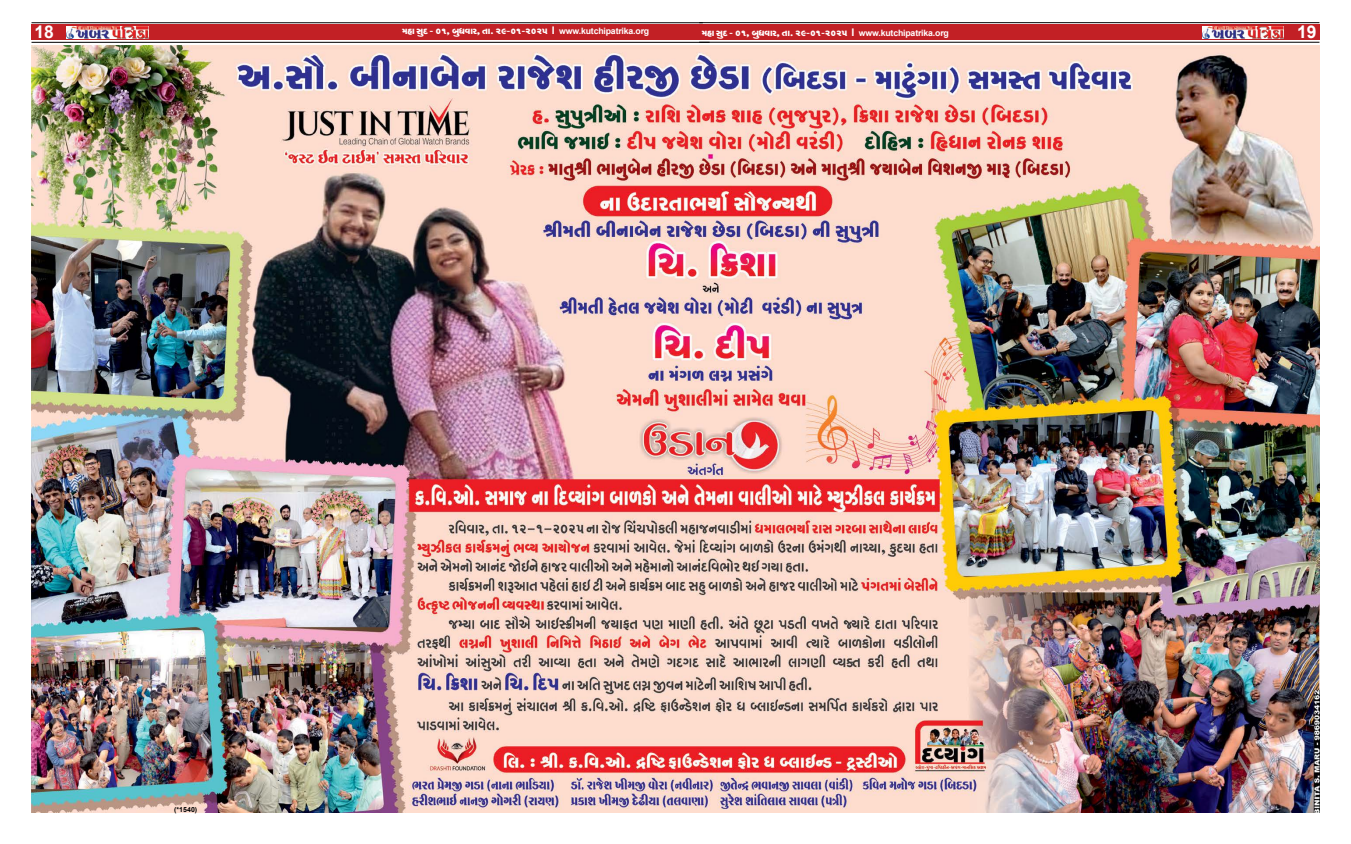
<style>
.page{position:relative;width:1351px;height:844px;background:#fff}
.page>*{position:absolute;margin:0;border:0;box-sizing:border-box;transform-origin:0 0}
.t1{font:700 17.5px "Arial";color:#fff}
.t2{font:10.5px "SHREE GUJ7";letter-spacing:-.02em;color:#fff}
.t3{font:700 7px "Arial";color:#000}
.s1{font-family:"Arial";font-weight:700}
.s2{font-family:"Arial";font-weight:700;font-size:8.75px}
</style>
<div class="page">
<div style="left:31px;top:25px;width:678px;height:15px;background:#c22025"></div>
<div style="left:699px;top:25px;width:620px;height:15px;background:#c22025"></div>
<hr style="left:31px;top:42px;width:678px;height:1px;background:#000">
<hr style="left:31px;top:22px;width:672px;height:1px;background:#000">
<img style="left:67px;top:27px;width:81px;height:11px">
<hr style="left:699px;top:42px;width:620px;height:1px;background:#000">
<hr style="left:699px;top:22px;width:620px;height:1px;background:#000">
<img style="left:1202px;top:27px;width:81px;height:11px">
<img style="left:32px;top:45px;width:1287px;height:767px">
<h1 class="t1" style="left:34px;top:20px;width:21px">18</h1>
<p class="t2" style="left:402px;top:26px;width:249px">dlp kyv$ - 01, by^hpf, sp. 29-01-2025 <span class="s1">I</span> <span class="s2">www.kutchipatrika.org</span></p>
<p class="t2" style="left:702px;top:28px;width:249px">dlp kyv$ - 01, by^hpf, sp. 29-01-2025 <span class="s1">I</span> <span class="s2">www.kutchipatrika.org</span></p>
<h1 class="t1" style="left:1297px;top:20px;width:21px">19</h1>
<p class="t3" style="left:174px;top:804px;width:24px">(*1540)</p>
</div>
